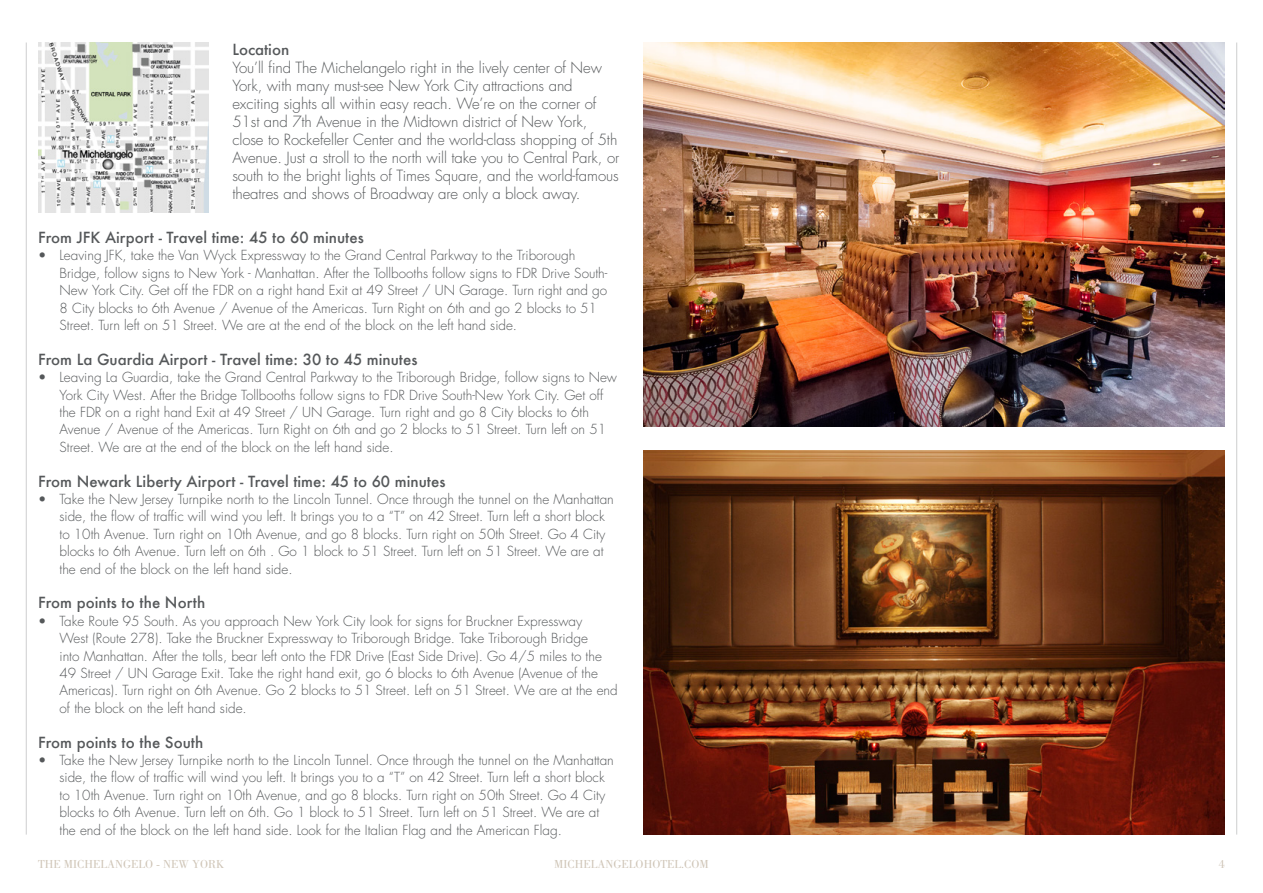
<style>
.page{position:relative;width:1263px;height:893px;background:#fff}
.page>*{position:absolute;margin:0;border:0;box-sizing:border-box;transform-origin:0 0}
.t1{font:300 15px/18px "Futura LT";letter-spacing:-.005em;color:#55585a}
.t2{font:500 15px "Futura";color:#55585a}
.t3{font:300 13.5px/17.4px "Futura LT";color:#55585a}
.t4{font:12px "Bodoni";color:#cfc5b7}
</style>
<div class="page">
<hr style="left:26px;top:43px;width:1px;height:792px;background:#55585a">
<hr style="left:1236px;top:43px;width:1px;height:792px;background:#55585a">
<img style="left:643px;top:43px;width:582px;height:384px">
<img style="left:643px;top:451px;width:582px;height:384px">
<img style="left:38px;top:43px;width:170px;height:170px">
<p class="t2" style="left:232px;top:39px;width:58px">Location</p>
<p class="t1" style="left:232px;top:59px;width:388px">You’ll find The Michelangelo right in the lively center of New York, with many must-see New York City attractions and exciting sights all within easy reach. We’re on the corner of 51st and 7th Avenue in the Midtown district of New York, close to Rockefeller Center and the world-class shopping of 5th Avenue. Just a stroll to the north will take you to Central Park, or south to the bright lights of Times Square, and the world-famous theatres and shows of Broadway are only a block away.</p>
<p class="t2" style="left:38px;top:227px;width:327px">From JFK Airport - Travel time: 45 to 60 minutes</p>
<p class="t3" style="left:60px;top:247px;width:549px;text-indent:-21px">• Leaving JFK, take the Van Wyck Expressway to the Grand Central Parkway to the Triborough Bridge, follow signs to New York - Manhattan. After the Tollbooths follow signs to FDR Drive South-New York City. Get off the FDR on a right hand Exit at 49 Street / UN Garage. Turn right and go 8 City blocks to 6th Avenue / Avenue of the Americas. Turn Right on 6th and go 2 blocks to 51<br>Street. Turn left on 51 Street. We are at the end of the block on the left hand side.</p>
<p class="t2" style="left:38px;top:349px;width:381px">From La Guardia Airport - Travel time: 30 to 45 minutes</p>
<p class="t3" style="left:60px;top:369px;width:559px;text-indent:-21px">• Leaving La Guardia, take the Grand Central Parkway to the Triborough Bridge, follow signs to New York City West. After the Bridge Tollbooths follow signs to FDR Drive South-New York City. Get off the FDR on a right hand Exit at 49 Street / UN Garage. Turn right and go 8 City blocks to 6th Avenue / Avenue of the Americas. Turn Right on 6th and go 2 blocks to 51 Street. Turn left on 51<br>Street. We are at the end of the block on the left hand side.</p>
<p class="t2" style="left:38px;top:471px;width:409px">From Newark Liberty Airport - Travel time: 45 to 60 minutes</p>
<p class="t3" style="left:60px;top:491px;width:556px;text-indent:-21px">• Take the New Jersey Turnpike north to the Lincoln Tunnel. Once through the tunnel on the Manhattan side, the flow of traffic will wind you left. It brings you to a “T” on 42 Street. Turn left a short block to 10th Avenue. Turn right on 10th Avenue, and go 8 blocks. Turn right on 50th Street. Go 4 City blocks to 6th Avenue. Turn left on 6th . Go 1 block to 51 Street. Turn left on 51 Street. We are at the end of the block on the left hand side.</p>
<p class="t2" style="left:38px;top:592px;width:169px">From points to the North</p>
<p class="t3" style="left:60px;top:613px;width:560px;text-indent:-21px">• Take Route 95 South. As you approach New York City look for signs for Bruckner Expressway<br>West (Route 278). Take the Bruckner Expressway to Triborough Bridge. Take Triborough Bridge<br>into Manhattan. After the tolls, bear left onto the FDR Drive (East Side Drive). Go 4/5 miles to the 49 Street / UN Garage Exit. Take the right hand exit, go 6 blocks to 6th Avenue (Avenue of the Americas). Turn right on 6th Avenue. Go 2 blocks to 51 Street. Left on 51 Street. We are at the end of the block on the left hand side.</p>
<p class="t2" style="left:38px;top:732px;width:167px">From points to the South</p>
<p class="t3" style="left:60px;top:752px;width:556px;text-indent:-21px">• Take the New Jersey Turnpike north to the Lincoln Tunnel. Once through the tunnel on the Manhattan side, the flow of traffic will wind you left. It brings you to a “T” on 42 Street. Turn left a short block to 10th Avenue. Turn right on 10th Avenue, and go 8 blocks. Turn right on 50th Street. Go 4 City blocks to 6th Avenue. Turn left on 6th. Go 1 block to 51 Street. Turn left on 51 Street. We are at the end of the block on the left hand side. Look for the Italian Flag and the American Flag.</p>
<p class="t4" style="left:38px;top:858px;width:188px">THE MICHELANGELO - NEW YORK</p>
<p class="t4" style="left:554px;top:858px;width:156px">MICHELANGELOHOTEL.COM</p>
<p class="t4" style="left:1219px;top:858px;width:7px">4</p>
</div>
